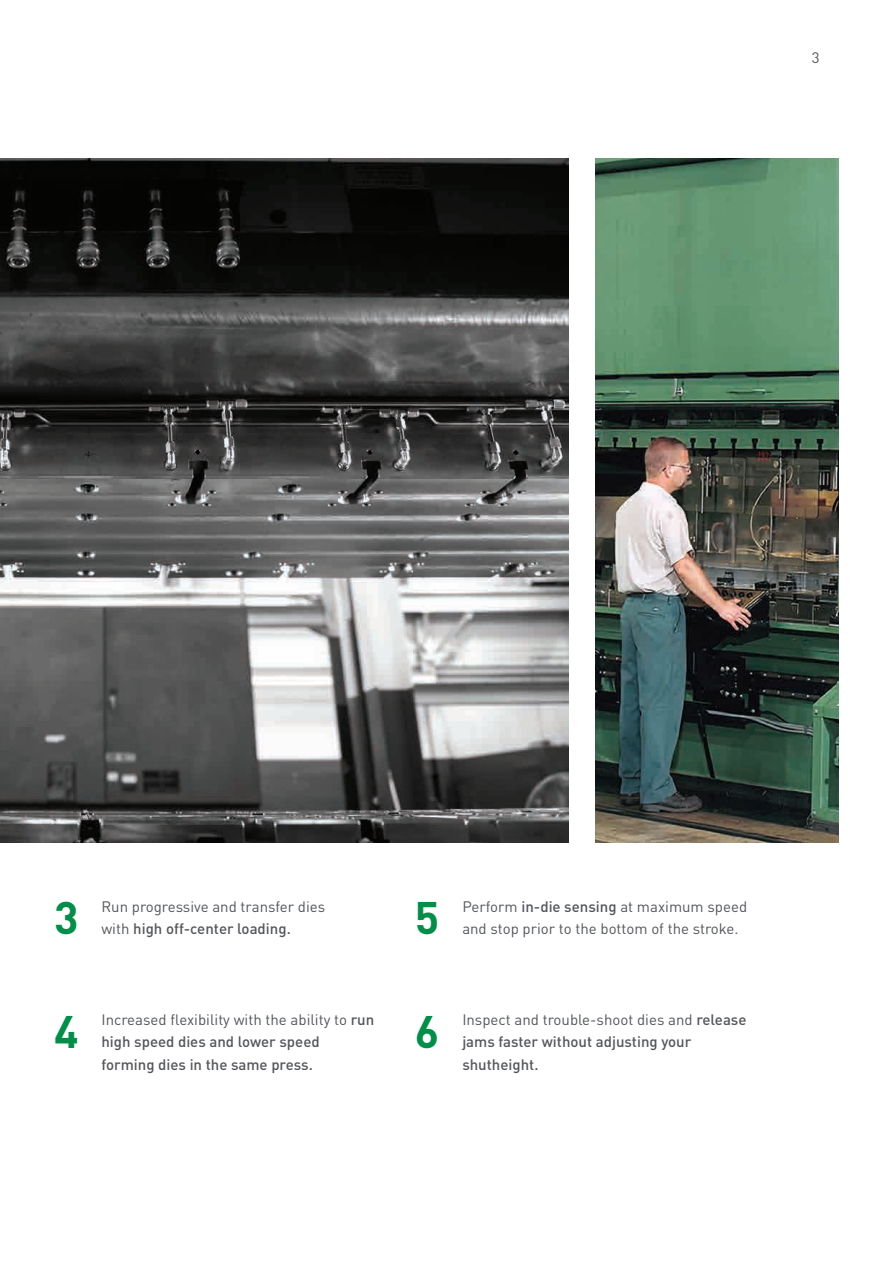
<style>
.page{position:relative;width:893px;height:1263px;background:#fff}
.page>*{position:absolute;margin:0;border:0;box-sizing:border-box;transform-origin:0 0}
.t1{font:700 45px "DINOT";color:#008f49}
.t2{font:500 15px/22.5px "DINOT";color:#54565a}
.t3{font:15px/22.5px "DINOT";color:#54565a}
.s1{font-weight:500}
.s2{font-weight:400}
</style>
<div class="page">
<img style="left:0;top:158px;width:568px;height:685px">
<img style="left:595px;top:158px;width:244px;height:685px">
<p class="t3" style="left:812px;top:46px;width:9px">3</p>
<h1 class="t1" style="left:54px;top:888px;width:26px">3</h1>
<p class="t3" style="left:101px;top:894px;width:225px">Run progressive and transfer dies with <span class="s1">high off-center loading.</span></p>
<h1 class="t1" style="left:54px;top:1001px;width:26px">4</h1>
<p class="t2" style="left:101px;top:1008px;width:274px"><span class="s2">Increased flexibility with the ability to</span> run high speed dies and lower speed forming dies in the same press.</p>
<h1 class="t1" style="left:415px;top:888px;width:26px">5</h1>
<p class="t3" style="left:462px;top:894px;width:286px">Perform <span class="s1">in-die sensing</span> at maximum speed and stop prior to the bottom of the stroke.</p>
<h1 class="t1" style="left:415px;top:1001px;width:26px">6</h1>
<p class="t2" style="left:462px;top:1008px;width:286px"><span class="s2">Inspect and trouble-shoot dies and</span> release jams faster without adjusting your shutheight.</p>
</div>
